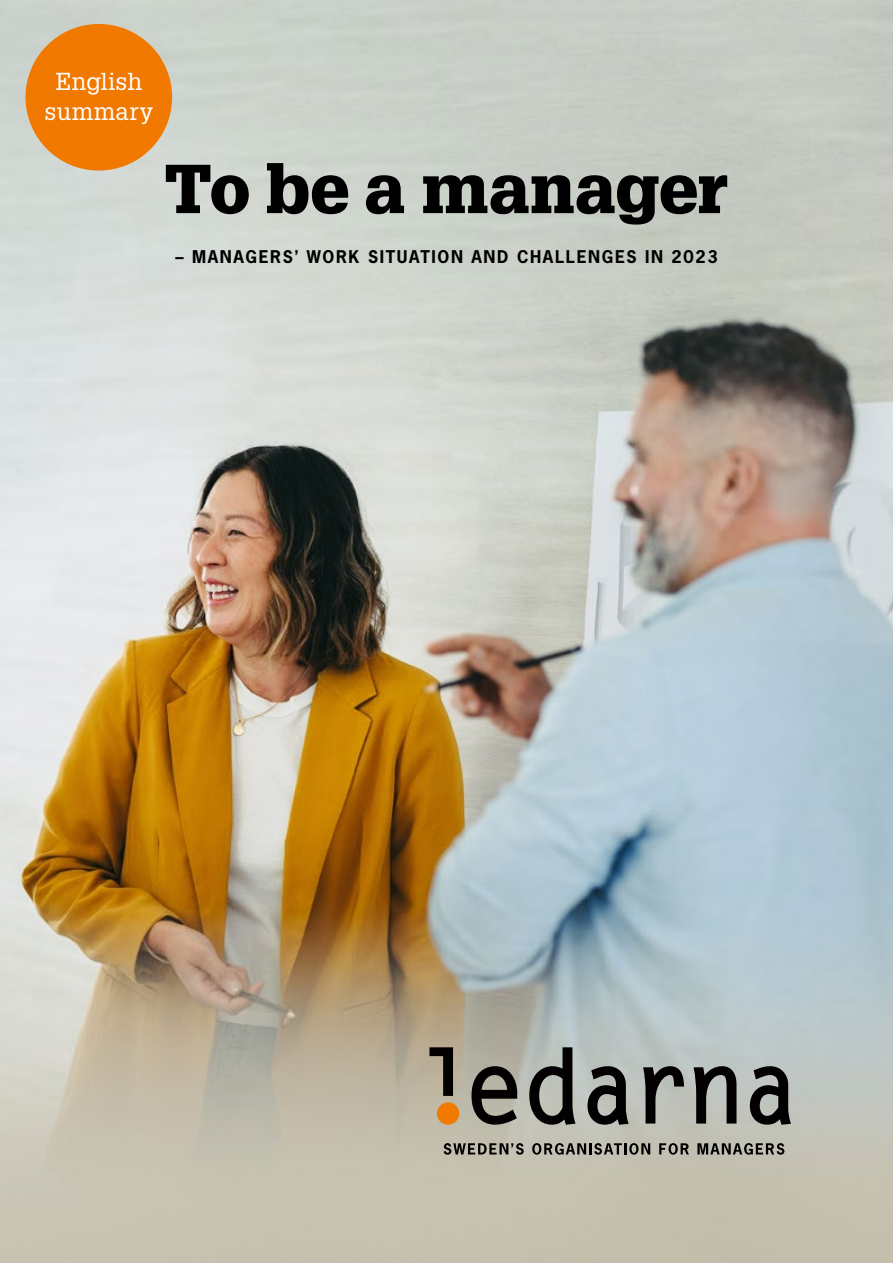
<style>
.page{position:relative;width:893px;height:1263px;background:#fff}
.page>*{position:absolute;margin:0;border:0;box-sizing:border-box;transform-origin:0 0}
.t1{font:900 67.5px "Glypha LT Std";letter-spacing:-.005em;color:#000}
.t2{font:24px/30px "Glypha LT Std";letter-spacing:.015em;color:#fff;text-align:center}
.t3{font:700 16.5px "News Gothic Std";letter-spacing:.1em;color:#000}
</style>
<div class="page">
<img style="left:0;top:0;width:893px;height:1263px">
<div style="left:437px;top:1102px;width:22px;height:23px;background:#f17900;border-radius:50%"></div>
<svg style="left:429px;top:1047px;width:24px;height:49px"></svg>
<svg style="left:643px;top:1066px;width:41px;height:57px"></svg>
<svg style="left:693px;top:1066px;width:43px;height:57px"></svg>
<svg style="left:471px;top:1066px;width:46px;height:59px"></svg>
<svg style="left:529px;top:1047px;width:47px;height:78px"></svg>
<svg style="left:587px;top:1066px;width:42px;height:59px"></svg>
<svg style="left:750px;top:1066px;width:41px;height:59px"></svg>
<svg style="left:444px;top:1143px;width:80px;height:12px"></svg>
<svg style="left:532px;top:1143px;width:118px;height:12px"></svg>
<svg style="left:659px;top:1143px;width:30px;height:12px"></svg>
<svg style="left:697px;top:1143px;width:87px;height:12px"></svg>
<div style="left:26px;top:24px;width:146px;height:147px;background:#f17900;border-radius:50%"></div>
<h2 class="t2" style="left:45px;top:66px;width:110px">English summary</h2>
<h1 class="t1" style="left:166px;top:148px;width:563px">To be a manager</h1>
<p class="t3" style="left:175px;top:246px;width:544px">– MANAGERS’ WORK SITUATION AND CHALLENGES IN 2023</p>
</div>
